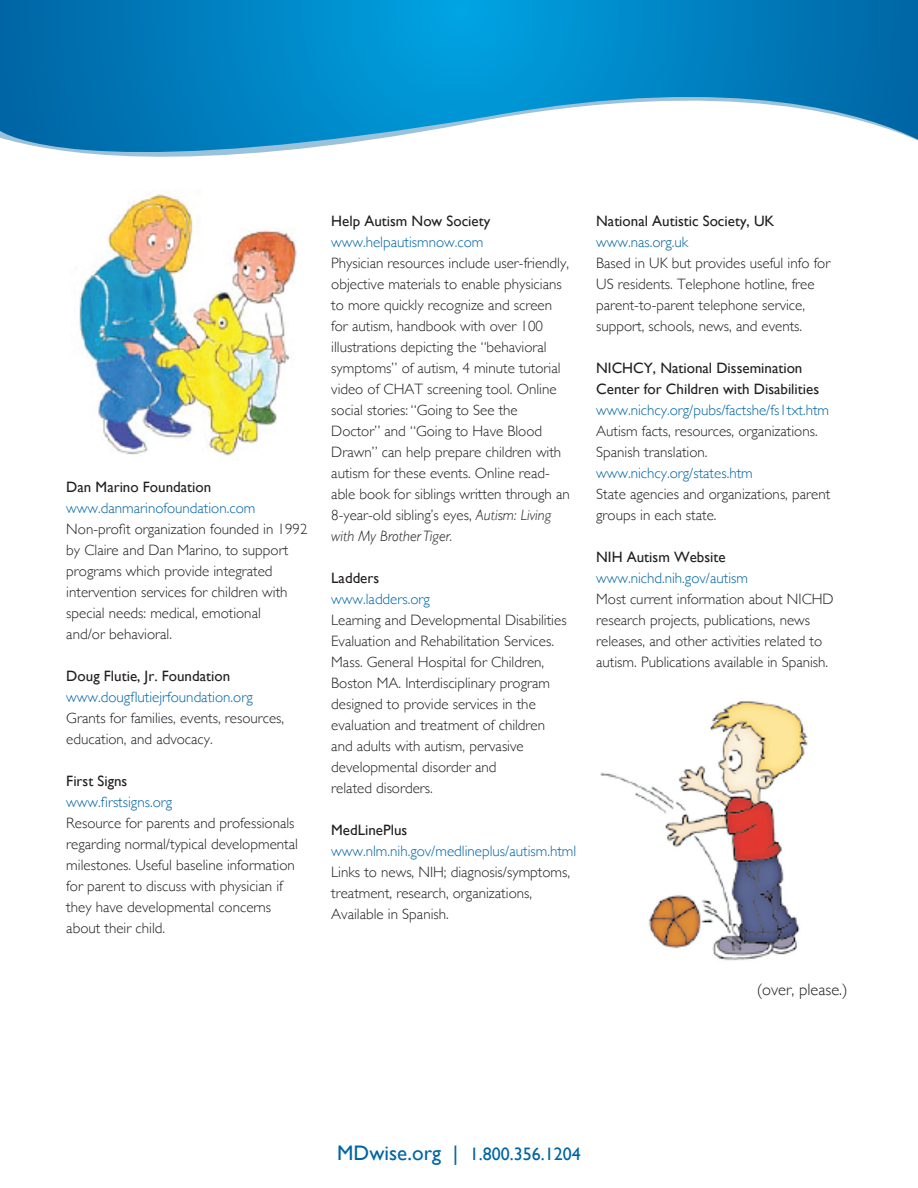
<style>
.page{position:relative;width:918px;height:1188px;background:#fff}
.page>*{position:absolute;margin:0;border:0;box-sizing:border-box;transform-origin:0 0}
.t1{font:18px "Gill Sans";color:#0065a4}
.t2{font:300 16.5px "Gill Sans";color:#231f20}
.t3{font:300 15px/21px "Gill Sans";color:#231f20}
.t4{font:300 15px "Gill Sans";color:#0065a4}
.t5{font:15px/21px "Gill Sans";color:#231f20}
.s1{font-style:italic}
.s2{font-size:21px}
</style>
<div class="page">
<img style="left:79px;top:190px;width:218px;height:270px">
<img style="left:600px;top:701px;width:208px;height:260px">
<svg style="left:0;top:0;width:918px;height:157px"></svg>
<p class="t5" style="left:66px;top:476px;width:147px">Dan Marino Foundation</p>
<p class="t4" style="left:66px;top:496px;width:191px">www.danmarinofoundation.com</p>
<p class="t3" style="left:66px;top:518px;width:243px">Non-profit organization founded in 1992 by Claire and Dan Marino, to support programs which provide integrated intervention services for children with special needs: medical, emotional<br>and/or behavioral.</p>
<p class="t5" style="left:66px;top:665px;width:165px">Doug Flutie, Jr. Foundation</p>
<p class="t4" style="left:66px;top:685px;width:188px">www.dougflutiejrfoundation.org</p>
<p class="t3" style="left:66px;top:707px;width:219px">Grants for families, events, resources, education, and advocacy.</p>
<p class="t5" style="left:66px;top:770px;width:63px">First Signs</p>
<p class="t4" style="left:66px;top:790px;width:107px">www.firstsigns.org</p>
<p class="t3" style="left:66px;top:812px;width:233px">Resource for parents and professionals regarding normal/typical developmental milestones. Useful baseline information for parent to discuss with physician if they have developmental concerns about their child.</p>
<p class="t5" style="left:331px;top:211px;width:161px">Help Autism Now Society</p>
<p class="t4" style="left:331px;top:230px;width:154px">www.helpautismnow.com</p>
<p class="t3" style="left:331px;top:252px;width:240px">Physician resources include user-friendly, objective materials to enable physicians to more quickly recognize and screen for autism, handbook with over 100 illustrations depicting the “behavioral symptoms” of autism, 4 minute tutorial video of CHAT screening tool. Online social stories: “Going to See the Doctor” and “Going to Have Blood Drawn” can help prepare children with autism for these events. Online read&shy;able book for siblings written through an 8-year-old sibling’s eyes, <span class="s1">Autism: Living with My Brother Tiger.</span></p>
<p class="t5" style="left:331px;top:568px;width:49px">Ladders</p>
<p class="t4" style="left:331px;top:587px;width:100px">www.ladders.org</p>
<p class="t3" style="left:331px;top:609px;width:237px">Learning and Developmental Disabilities Evaluation and Rehabilitation Services.<br>Mass. General Hospital for Children, Boston MA. Interdisciplinary program designed to provide services in the evaluation and treatment of children and adults with autism, pervasive developmental disorder and<br>related disorders.</p>
<p class="t5" style="left:331px;top:820px;width:78px">MedLinePlus</p>
<p class="t4" style="left:331px;top:839px;width:247px">www.nlm.nih.gov/medlineplus/autism.html</p>
<p class="t3" style="left:331px;top:861px;width:240px">Links to news, NIH; diagnosis/symptoms, treatment, research, organizations,<br>Available in Spanish.</p>
<p class="t5" style="left:596px;top:211px;width:180px">National Autistic Society, UK</p>
<p class="t4" style="left:596px;top:230px;width:94px">www.nas.org.uk</p>
<p class="t3" style="left:596px;top:252px;width:236px">Based in UK but provides useful info for US residents. Telephone hotline, free parent-to-parent telephone service, support, schools, news, and events.</p>
<p class="t5" style="left:596px;top:358px;width:224px">NICHCY, National Dissemination<br>Center for Children with Disabilities</p>
<p class="t4" style="left:596px;top:398px;width:234px">www.nichcy.org/pubs/factshe/fs1txt.htm</p>
<p class="t3" style="left:596px;top:420px;width:223px">Autism facts, resources, organizations.<br>Spanish translation.</p>
<p class="t4" style="left:596px;top:461px;width:158px">www.nichcy.org/states.htm</p>
<p class="t3" style="left:596px;top:483px;width:236px">State agencies and organizations, parent groups in each state.</p>
<p class="t5" style="left:596px;top:547px;width:131px">NIH Autism Website</p>
<p class="t4" style="left:596px;top:566px;width:153px">www.nichd.nih.gov/autism</p>
<p class="t3" style="left:596px;top:588px;width:239px">Most current information about NICHD research projects, publications, news releases, and other activities related to autism. Publications available in Spanish.</p>
<p class="t2" style="left:757px;top:976px;width:93px">(over, please.)</p>
<p class="t1" style="left:337px;top:1144px;width:245px"><span class="s2">MDwise.org |</span> 1.800.356.1204</p>
</div>
